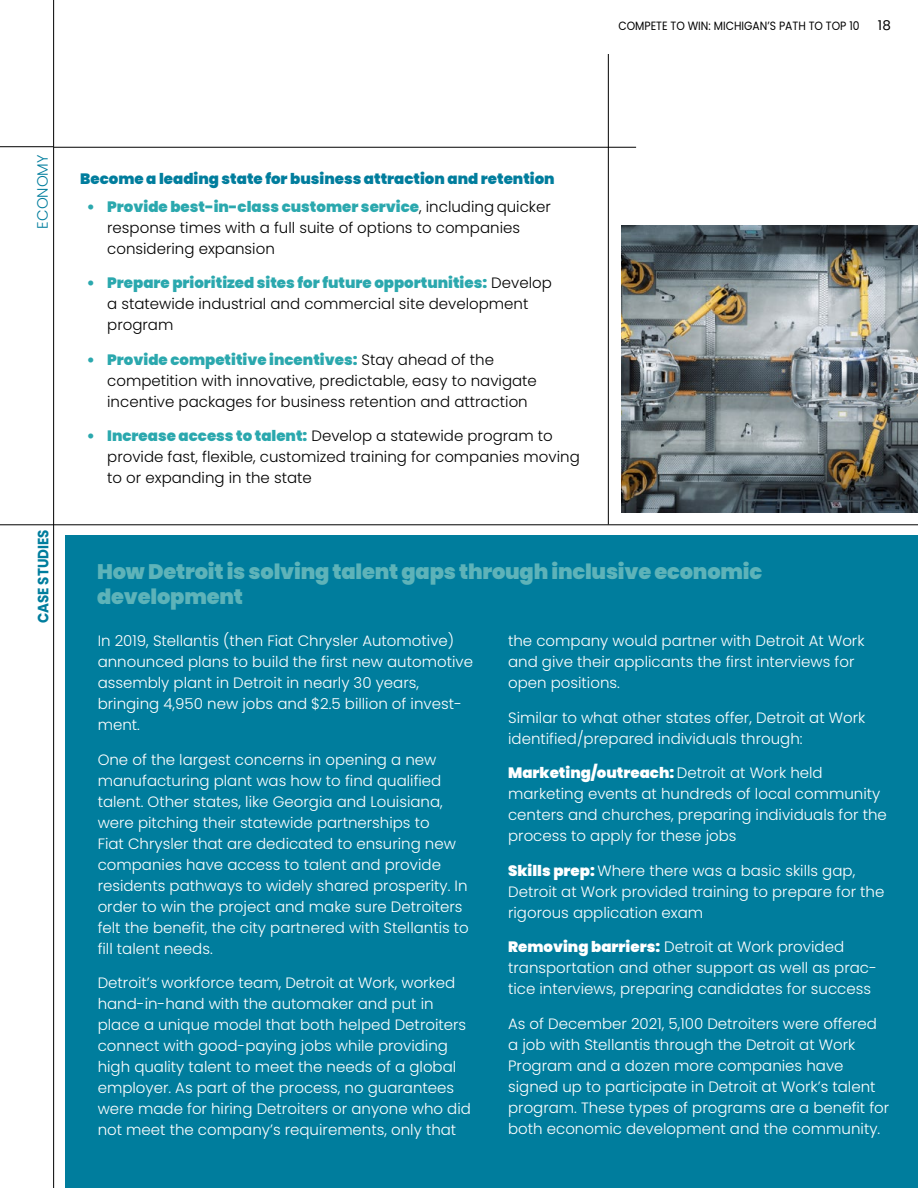
<style>
.page{position:relative;width:918px;height:1188px;background:#fff}
.page>*{position:absolute;margin:0;border:0;box-sizing:border-box;transform-origin:0 0}
.t1{font:900 21px/25.2px "Poppins";letter-spacing:-.01em;color:#5eb3b9}
.t2{font:300 15px/21px "Poppins";color:#fff}
.t3{font:300 15px/21px "Poppins";color:#000}
.t4{font:900 15px "Poppins";color:#007d9d}
.t5{font:700 15px "Poppins";color:#007d9d;scale:.9 1}
.t6{font:300 15px "Poppins";color:#007d9d}
.t7{font:13.5px "Poppins";color:#000}
.t8{font:12px "Poppins";color:#000;scale:.9 1}
.s1{font-weight:900;color:#2ba8ae}
.s2{font-weight:900}
</style>
<div class="page">
<hr style="left:53px;top:0;width:1px;height:1188px;background:#000">
<hr style="left:0;top:146px;width:53px;height:1px;background:#000">
<div style="left:66px;top:536px;width:852px;height:652px;background:#007d9d"></div>
<hr style="left:0;top:524px;width:918px;height:1px;background:#000">
<hr style="left:54px;top:147px;width:582px;height:1px;background:#000">
<hr style="left:608px;top:54px;width:1px;height:470px;background:#000">
<img style="left:621px;top:226px;width:297px;height:287px">
<p class="t8" style="left:618px;top:19px;width:270px">COMPETE TO WIN: MICHIGAN’S PATH TO TOP 10</p>
<p class="t7" style="left:878px;top:18px;width:15px">18</p>
<p class="t6" style="left:34px;top:229px;width:76px;rotate:-90deg">ECONOMY</p>
<p class="t5" style="left:34px;top:623px;width:106px;rotate:-90deg">CASE STUDIES</p>
<p class="t4" style="left:80px;top:170px;width:476px">Become a leading state for business attraction and retention</p>
<p class="t3" style="left:107px;top:196px;width:445px;text-indent:-20px"><span class="s1">• Provide best-in-class customer service</span>, including quicker response times with a full suite of options to companies considering expansion</p>
<p class="t3" style="left:107px;top:273px;width:446px;text-indent:-20px"><span class="s1">• Prepare prioritized sites for future opportunities:</span> Develop a statewide industrial and commercial site development program</p>
<p class="t3" style="left:107px;top:349px;width:431px;text-indent:-20px"><span class="s1">• Provide competitive incentives:</span> Stay ahead of the competition with innovative, predictable, easy to navigate incentive packages for business retention and attraction</p>
<p class="t3" style="left:107px;top:426px;width:474px;text-indent:-20px"><span class="s1">• Increase access to talent:</span> Develop a statewide program to provide fast, flexible, customized training for companies moving to or expanding in the state</p>
<h1 class="t1" style="left:97px;top:559px;width:667px">How Detroit is solving talent gaps through inclusive economic development</h1>
<p class="t2" style="left:98px;top:631px;width:377px">In 2019, Stellantis (then Fiat Chrysler Automotive) announced plans to build the first new automotive assembly plant in Detroit in nearly 30 years, bringing 4,950 new jobs and $2.5 billion of invest&shy;ment.</p>
<p class="t2" style="left:98px;top:749px;width:373px">One of the largest concerns in opening a new manufacturing plant was how to find qualified talent. Other states, like Georgia and Louisiana, were pitching their statewide partnerships to<br>Fiat Chrysler that are dedicated to ensuring new companies have access to talent and provide residents pathways to widely shared prosperity. In order to win the project and make sure Detroiters felt the benefit, the city partnered with Stellantis to fill talent needs.</p>
<p class="t2" style="left:98px;top:973px;width:375px">Detroit’s workforce team, Detroit at Work, worked hand-in-hand with the automaker and put in place a unique model that both helped Detroiters connect with good-paying jobs while providing high quality talent to meet the needs of a global employer. As part of the process, no guarantees were made for hiring Detroiters or anyone who did not meet the company’s requirements, only that</p>
<p class="t2" style="left:508px;top:631px;width:358px">the company would partner with Detroit At Work and give their applicants the first interviews for open positions.</p>
<p class="t2" style="left:508px;top:707px;width:359px">Similar to what other states offer, Detroit at Work identified/prepared individuals through:</p>
<p class="t2" style="left:508px;top:763px;width:380px"><span class="s2">Marketing/outreach:</span> Detroit at Work held marketing events at hundreds of local community centers and churches, preparing individuals for the process to apply for these jobs</p>
<p class="t2" style="left:508px;top:860px;width:378px"><span class="s2">Skills prep:</span> Where there was a basic skills gap,<br>Detroit at Work provided training to prepare for the rigorous application exam</p>
<p class="t2" style="left:508px;top:937px;width:370px"><span class="s2">Removing barriers:</span> Detroit at Work provided transportation and other support as well as prac&shy;tice interviews, preparing candidates for success</p>
<p class="t2" style="left:508px;top:1013px;width:383px">As of December 2021, 5,100 Detroiters were offered a job with Stellantis through the Detroit at Work Program and a dozen more companies have signed up to participate in Detroit at Work’s talent program. These types of programs are a benefit for both economic development and the community.</p>
</div>
